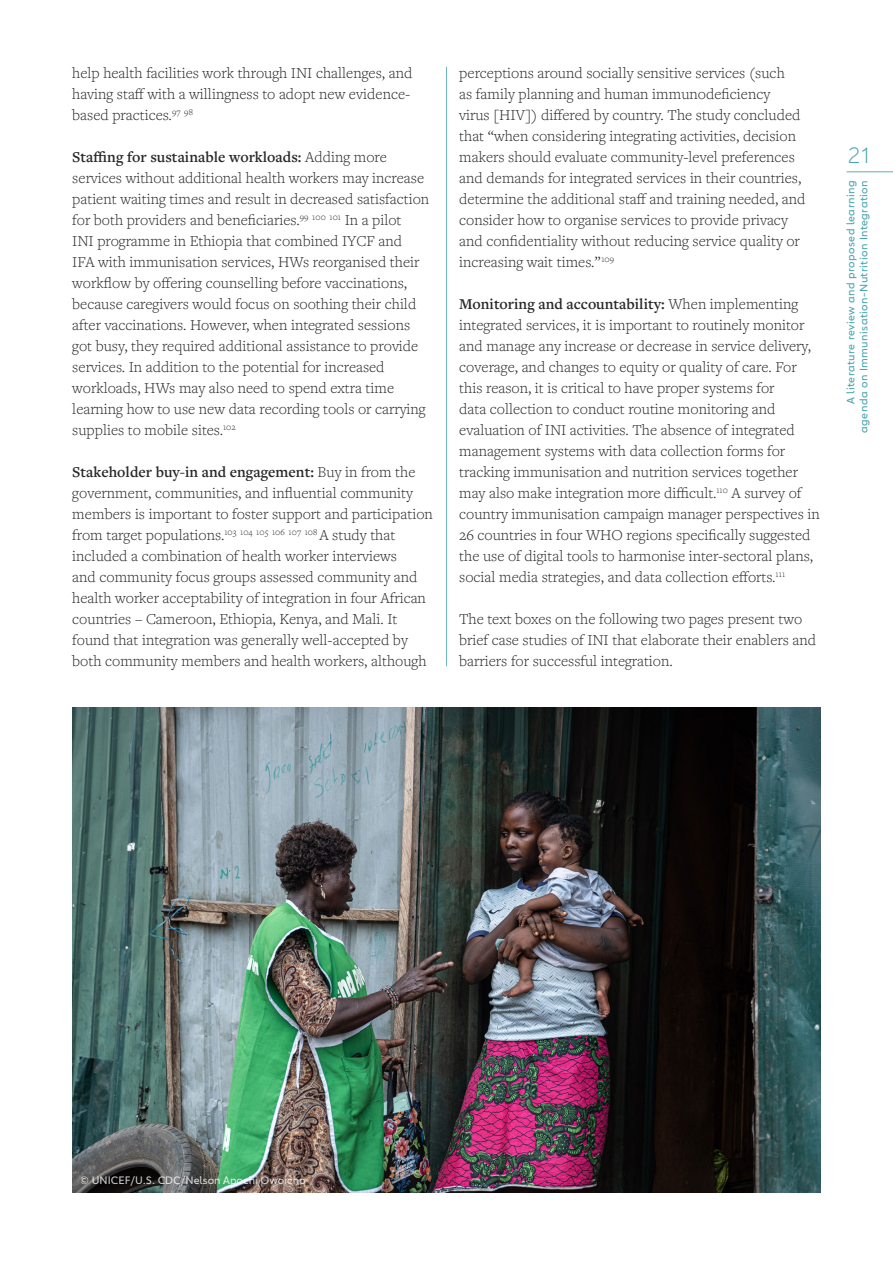
<style>
.page{position:relative;width:893px;height:1263px;background:#fff}
.page>*{position:absolute;margin:0;border:0;box-sizing:border-box;transform-origin:0 0}
.t1{font:300 21.6px "Carnero";color:#4aa5af}
.t2{font:300 15.75px/21px "Freight Text Pro";color:#282827}
.t3{font:600 15.6px "Freight Text Pro";color:#282827}
.t4{font:10.5px/12.8px "Carnero";letter-spacing:.04em;color:#4aa5af;text-align:right}
.t5{font:10.5px "Carnero";color:#fff}
.s1{font-weight:300;font-size:15.75px}
</style>
<div class="page">
<hr style="left:446px;top:67px;width:1px;height:599px;background:#6eb7bf">
<img style="left:72px;top:708px;width:749px;height:485px">
<hr style="left:847px;top:172px;width:46px;height:1px;background:#5caeb7">
<p class="t2" style="left:72px;top:62px;width:342px">help health facilities work through INI challenges, and having staff with a willingness to adopt new evidence&shy;based practices.<sup>97</sup> <sup>98</sup></p>
<p class="t3" style="left:72px;top:146px;width:316px">Staffing for sustainable workloads: <span class="s1">Adding more</span></p>
<p class="t2" style="left:72px;top:167px;width:358px">services without additional health workers may increase patient waiting times and result in decreased satisfaction for both providers and beneficiaries.<sup>99</sup> <sup>100</sup> <sup>101</sup> In a pilot<br>INI programme in Ethiopia that combined IYCF and<br>IFA with immunisation services, HWs reorganised their workflow by offering counselling before vaccinations, because caregivers would focus on soothing their child after vaccinations. However, when integrated sessions got busy, they required additional assistance to provide services. In addition to the potential for increased workloads, HWs may also need to spend extra time learning how to use new data recording tools or carrying supplies to mobile sites.<sup>102</sup></p>
<p class="t3" style="left:72px;top:461px;width:345px">Stakeholder buy-in and engagement: <span class="s1">Buy in from the</span></p>
<p class="t2" style="left:72px;top:482px;width:362px">government, communities, and influential community members is important to foster support and participation from target populations.<sup>103</sup> <sup>104</sup> <sup>105</sup> <sup>106</sup> <sup>107</sup> <sup>108</sup> A study that included a combination of health worker interviews<br>and community focus groups assessed community and health worker acceptability of integration in four African countries – Cameroon, Ethiopia, Kenya, and Mali. It found that integration was generally well-accepted by both community members and health workers, although</p>
<p class="t2" style="left:459px;top:62px;width:348px">perceptions around socially sensitive services (such<br>as family planning and human immunodeficiency<br>virus [HIV]) differed by country. The study concluded that “when considering integrating activities, decision makers should evaluate community-level preferences and demands for integrated services in their countries, determine the additional staff and training needed, and consider how to organise services to provide privacy and confidentiality without reducing service quality or increasing wait times.”<sup>109</sup></p>
<p class="t3" style="left:459px;top:293px;width:341px">Monitoring and accountability: <span class="s1">When implementing</span></p>
<p class="t2" style="left:459px;top:314px;width:362px">integrated services, it is important to routinely monitor and manage any increase or decrease in service delivery, coverage, and changes to equity or quality of care. For this reason, it is critical to have proper systems for<br>data collection to conduct routine monitoring and evaluation of INI activities. The absence of integrated management systems with data collection forms for tracking immunisation and nutrition services together may also make integration more difficult.<sup>110</sup> A survey of country immunisation campaign manager perspectives in 26 countries in four WHO regions specifically suggested the use of digital tools to harmonise inter-sectoral plans, social media strategies, and data collection efforts.<sup>111</sup></p>
<p class="t2" style="left:459px;top:608px;width:358px">The text boxes on the following two pages present two brief case studies of INI that elaborate their enablers and barriers for successful integration.</p>
<h1 class="t1" style="left:848px;top:142px;width:25px">21</h1>
<p class="t4" style="left:844px;top:433px;width:254px;rotate:-90deg">A literature review and proposed learning agenda on Immunisation-Nutrition Integration</p>
<p class="t5" style="left:81px;top:1174px;width:226px">© UNICEF/U.S. CDC/Nelson Apochi Owoicho</p>
</div>
